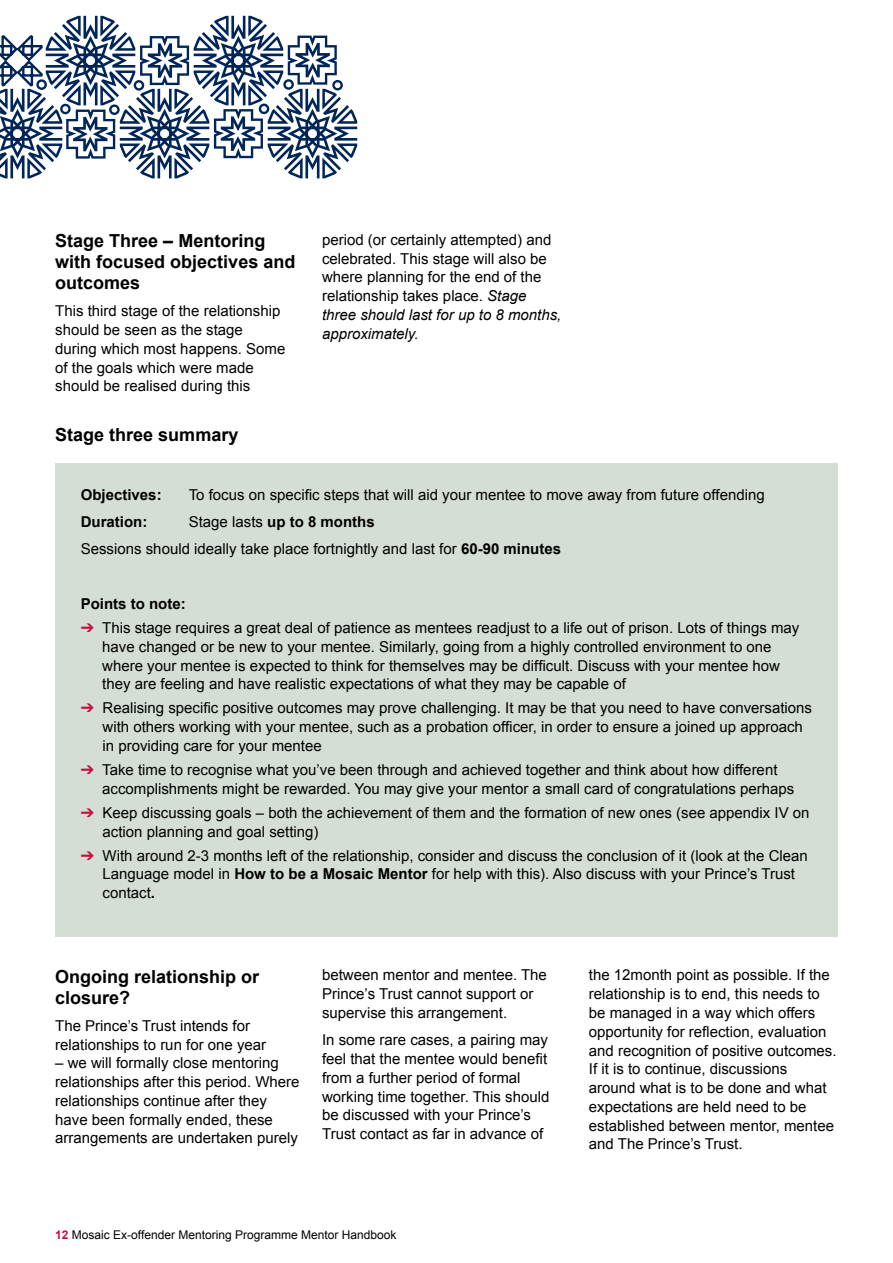
<style>
.page{position:relative;width:893px;height:1263px;background:#fff}
.page>*{position:absolute;margin:0;border:0;box-sizing:border-box;transform-origin:0 0}
.t1{font:700 18px/21px "Arial";color:#000}
.t2{font:15px/18.8px "Arial";color:#000}
.t3{font:700 15px "Arial";color:#000}
.t4{font:12px "Arial";color:#000}
.s1{font-style:italic}
.s2{font-weight:700}
.s3{color:#c8103e}
.s4{font-weight:700;color:#c8103e}
</style>
<div class="page">
<div style="left:55px;top:463px;width:783px;height:474px;background:#d5ded5"></div>
<svg style="left:0;top:16px;width:357px;height:162px"></svg>
<p class="t1" style="left:55px;top:231px;width:242px">Stage Three – Mentoring with focused objectives and outcomes</p>
<p class="t2" style="left:55px;top:302px;width:232px">This third stage of the relationship should be seen as the stage during which most happens. Some of the goals which were made should be realised during this</p>
<p class="t1" style="left:55px;top:425px;width:185px">Stage three summary</p>
<p class="t2" style="left:322px;top:230px;width:241px">period (or certainly attempted) and celebrated. This stage will also be where planning for the end of the relationship takes place. <span class="s1">Stage three should last for up to 8 months, approximately.</span></p>
<p class="t3" style="left:81px;top:485px;width:82px">Objectives:</p>
<p class="t2" style="left:189px;top:485px;width:577px">To focus on specific steps that will aid your mentee to move away from future offending</p>
<p class="t3" style="left:81px;top:512px;width:68px">Duration:</p>
<p class="t2" style="left:81px;top:508px;width:482px;line-height:27.3px;text-indent:108px">Stage lasts <span class="s2">up to 8 months<br></span>Sessions should ideally take place fortnightly and last for <span class="s2">60-90 minutes</span></p>
<p class="t3" style="left:81px;top:594px;width:106px">Points to note:</p>
<p class="t2" style="left:102px;top:618px;width:699px;text-indent:-21px"><span class="s3">➔</span> This stage requires a great deal of patience as mentees readjust to a life out of prison. Lots of things may have changed or be new to your mentee. Similarly, going from a highly controlled environment to one where your mentee is expected to think for themselves may be difficult. Discuss with your mentee how they are feeling and have realistic expectations of what they may be capable of</p>
<p class="t2" style="left:103px;top:699px;width:711px;text-indent:-22px"><span class="s3">➔</span> Realising specific positive outcomes may prove challenging. It may be that you need to have conversations with others working with your mentee, such as a probation officer, in order to ensure a joined up approach in providing care for your mentee</p>
<p class="t2" style="left:102px;top:760px;width:693px;text-indent:-21px"><span class="s3">➔</span> Take time to recognise what you’ve been through and achieved together and think about how different accomplishments might be rewarded. You may give your mentor a small card of congratulations perhaps</p>
<p class="t2" style="left:103px;top:803px;width:709px;text-indent:-22px"><span class="s3">➔</span> Keep discussing goals – both the achievement of them and the formation of new ones (see appendix IV on action planning and goal setting)</p>
<p class="t2" style="left:103px;top:846px;width:707px;text-indent:-22px"><span class="s3">➔</span> With around 2-3 months left of the relationship, consider and discuss the conclusion of it (look at the Clean<br>Language model in <span class="s2">How to be a Mosaic Mentor</span> for help with this). Also discuss with your Prince’s Trust contact<span class="s2">.</span></p>
<p class="t1" style="left:55px;top:966px;width:206px">Ongoing relationship or closure?</p>
<p class="t2" style="left:55px;top:1016px;width:212px">The Prince’s Trust intends for relationships to run for one year</p>
<p class="t2" style="left:55px;top:1054px;width:246px">– we will formally close mentoring relationships after this period. Where relationships continue after they have been formally ended, these arrangements are undertaken purely</p>
<p class="t2" style="left:322px;top:966px;width:226px">between mentor and mentee. The<br>Prince’s Trust cannot support or supervise this arrangement.</p>
<p class="t2" style="left:322px;top:1031px;width:229px">In some rare cases, a pairing may feel that the mentee would benefit from a further period of formal working time together. This should be discussed with your Prince’s<br>Trust contact as far in advance of</p>
<p class="t4" style="left:55px;top:1227px;width:343px"><span class="s4">12</span> Mosaic Ex-offender Mentoring Programme Mentor Handbook</p>
<p class="t2" style="left:589px;top:966px;width:249px">the 12month point as possible. If the relationship is to end, this needs to be managed in a way which offers opportunity for reflection, evaluation and recognition of positive outcomes.<br>If it is to continue, discussions around what is to be done and what expectations are held need to be established between mentor, mentee and The Prince’s Trust.</p>
</div>
